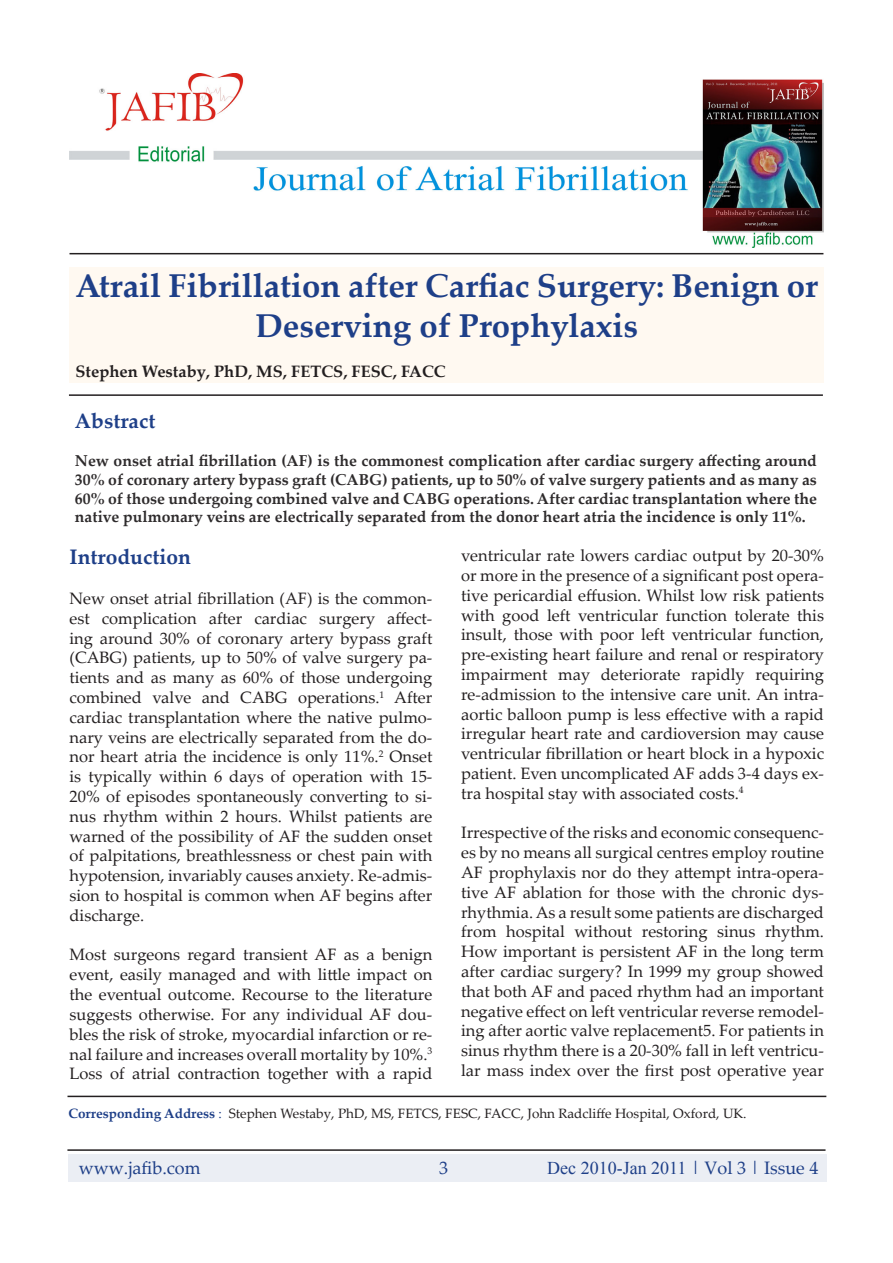
<style>
.page{position:relative;width:893px;height:1263px;background:#fff}
.page>*{position:absolute;margin:0;border:0;box-sizing:border-box;transform-origin:0 0}
.authors{font:700 33px/39.6px "Palatino Linotype";color:#1e3f88;text-align:center}
.sectionheader{font:700 21px "Palatino Linotype";color:#1e3f88}
.pgheader{font:18px "Times New Roman";color:#1e3f88}
.pgheader-2{font:18px "Palatino Linotype";color:#1e3f88}
.body{font:16.5px/19.8px "Palatino Linotype";color:#231f20;text-align:justify}
.authors-2{font:700 16.5px "Palatino Linotype";color:#231f20}
.body_small{font:700 15.75px/18.9px "Palatino Linotype";color:#2e2b2c;text-align:justify}
.body_small-2{font:13.5px "Palatino Linotype";color:#231f20}
.s1{font-weight:700;color:#1e3f88}
.s2{color:#1e3f88}
.s3{font-family:"Palatino Linotype"}
</style>
<div class="page">
<hr style="left:67px;top:1149px;width:758px;height:2px;background:#231f20">
<hr style="left:69px;top:394px;width:754px;height:2px;background:#231f20">
<hr style="left:68px;top:1096px;width:758px;height:1px;background:#231f20">
<div style="left:70px;top:267px;width:754px;height:116px;background:#fff9f1"></div>
<div style="left:68px;top:1154px;width:759px;height:27px;background:#ebeef4"></div>
<img style="left:70px;top:74px;width:753px;height:173px">
<hr style="left:70px;top:253px;width:753px;height:1px;background:#231f20">
<p class="authors" style="left:76px;top:265px;width:744px">Atrail Fibrillation after Carfiac Surgery: Benign or<br>Deserving of Prophylaxis</p>
<p class="authors-2" style="left:76px;top:359px;width:372px">Stephen Westaby, PhD, MS, FETCS, FESC, FACC</p>
<p class="sectionheader" style="left:75px;top:406px;width:82px">Abstract</p>
<p class="body_small" style="left:75px;top:450px;width:743px">New onset atrial fibrillation (AF) is the commonest complication after cardiac surgery affecting around 30% of coronary artery bypass graft (CABG) patients, up to 50% of valve surgery patients and as many as 60% of those undergoing combined valve and CABG operations. After cardiac transplantation where the native pulmonary veins are electrically separated from the donor heart atria the incidence is only 11%.</p>
<p class="sectionheader" style="left:70px;top:542px;width:123px">Introduction</p>
<p class="body" style="left:70px;top:588px;width:364px">New onset atrial fibrillation (AF) is the common&shy;est complication after cardiac surgery affect&shy;ing around 30% of coronary artery bypass graft (CABG) patients, up to 50% of valve surgery pa&shy;tients and as many as 60% of those undergoing combined valve and CABG operations.<sup>1</sup> After cardiac transplantation where the native pulmo&shy;nary veins are electrically separated from the do&shy;nor heart atria the incidence is only 11%.<sup>2</sup> Onset is typically within 6 days of operation with 15- 20% of episodes spontaneously converting to si&shy;nus rhythm within 2 hours. Whilst patients are warned of the possibility of AF the sudden onset of palpitations, breathlessness or chest pain with hypotension, invariably causes anxiety. Re-admis&shy;sion to hospital is common when AF begins after discharge.</p>
<p class="body" style="left:70px;top:944px;width:364px">Most surgeons regard transient AF as a benign event, easily managed and with little impact on the eventual outcome. Recourse to the literature suggests otherwise. For any individual AF dou&shy;bles the risk of stroke, myocardial infarction or re&shy;nal failure and increases overall mortality by 10%.<sup>3<br></sup>Loss of atrial contraction together with a rapid</p>
<p class="body" style="left:461px;top:545px;width:364px">ventricular rate lowers cardiac output by 20-30% or more in the presence of a significant post opera&shy;tive pericardial effusion. Whilst low risk patients with good left ventricular function tolerate this insult, those with poor left ventricular function, pre-existing heart failure and renal or respiratory impairment may deteriorate rapidly requiring re-admission to the intensive care unit. An intra&shy;aortic balloon pump is less effective with a rapid irregular heart rate and cardioversion may cause ventricular fibrillation or heart block in a hypoxic patient. Even uncomplicated AF adds 3-4 days ex&shy;tra hospital stay with associated costs.<sup>4</sup></p>
<p class="body" style="left:461px;top:822px;width:364px">Irrespective of the risks and economic consequenc&shy;es by no means all surgical centres employ routine AF prophylaxis nor do they attempt intra-opera&shy;tive AF ablation for those with the chronic dys&shy;rhythmia. As a result some patients are discharged from hospital without restoring sinus rhythm.<br>How important is persistent AF in the long term after cardiac surgery? In 1999 my group showed that both AF and paced rhythm had an important negative effect on left ventricular reverse remodel&shy;ing after aortic valve replacement5. For patients in sinus rhythm there is a 20-30% fall in left ventricu&shy;lar mass index over the first post operative year</p>
<p class="body_small-2" style="left:68px;top:1103px;width:680px"><span class="s1">Corresponding Address</span> <span class="s2">:</span> Stephen Westaby, PhD, MS, FETCS, FESC, FACC, John Radcliffe Hospital, Oxford, UK.</p>
<p class="pgheader-2" style="left:79px;top:1155px;width:123px">www.jafib.com</p>
<p class="pgheader-2" style="left:439px;top:1155px;width:10px">3</p>
<p class="pgheader" style="left:547px;top:1156px;width:273px">Dec 2010-Jan 2011 <span class="s3">| Vol 3 | Issue 4</span></p>
</div>
